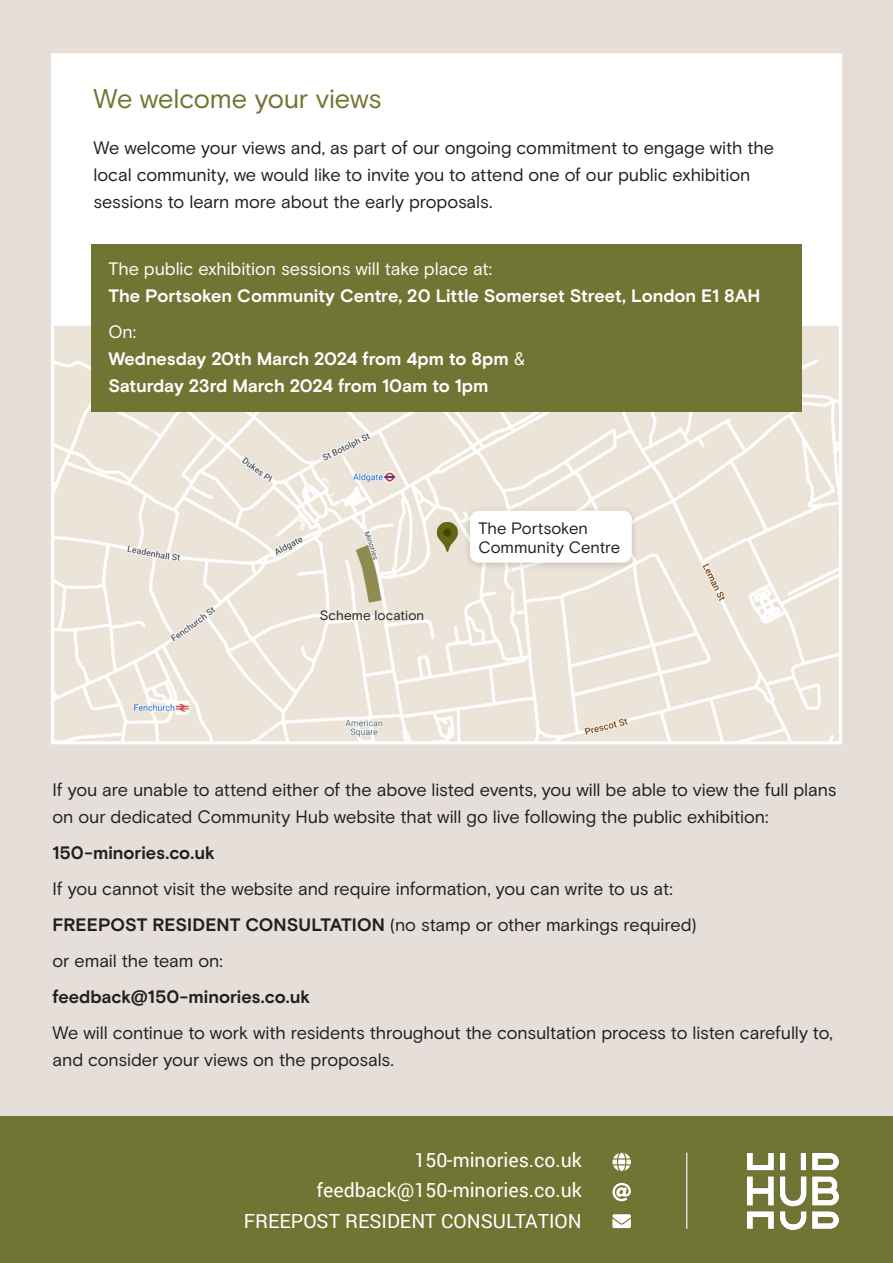
<style>
.page{position:relative;width:893px;height:1263px;background:#e6ded9}
.page>*{position:absolute;margin:0;border:0;box-sizing:border-box;transform-origin:0 0}
.t1{font:27px "Basis Grotesque Pro";letter-spacing:-.005em;color:#727532}
.t2{font:19.5px "Roboto";color:#fff}
.t3{font:18px/27px "Basis Grotesque Pro";letter-spacing:-.005em;color:#231f20}
.t4{font:700 18px "Basis Grotesque Pro";letter-spacing:-.005em;color:#fff}
.t5{font:18px "Basis Grotesque Pro";letter-spacing:-.005em;color:#fff}
.t6{font:700 18px "Basis Grotesque Pro";color:#231f20}
.t7{font:16.5px/19.5px "Basis Grotesque Pro";color:#231f20}
.t8{font:13.5px "Basis Grotesque Pro";letter-spacing:.01em;color:#231f20}
.s1{font-weight:400}
.s2{font-weight:700}
</style>
<div class="page">
<div style="left:51px;top:53px;width:791px;height:689px;background:#fff"></div>
<svg style="left:51px;top:321px;width:791px;height:424px"></svg>
<div style="left:91px;top:244px;width:711px;height:168px;background:#717533"></div>
<div style="left:0;top:1116px;width:893px;height:147px;background:#717533"></div>
<img style="left:747px;top:1154px;width:91px;height:75px">
<hr style="left:686px;top:1152px;width:1px;height:77px;background:#d8d9db">
<svg style="left:612px;top:1214px;width:19px;height:15px"></svg>
<svg style="left:612px;top:1182px;width:19px;height:20px"></svg>
<svg style="left:612px;top:1152px;width:19px;height:20px"></svg>
<p class="t1" style="left:94px;top:83px;width:289px">We welcome your views</p>
<p class="t3" style="left:94px;top:134px;width:682px">We welcome your views and, as part of our ongoing commitment to engage with the local community, we would like to invite you to attend one of our public exhibition sessions to learn more about the early proposals.</p>
<p class="t5" style="left:108px;top:258px;width:385px">The public exhibition sessions will take place at:</p>
<p class="t4" style="left:108px;top:285px;width:654px">The Portsoken Community Centre, 20 Little Somerset Street, London E1 8AH</p>
<p class="t5" style="left:108px;top:321px;width:29px">On:</p>
<p class="t4" style="left:108px;top:348px;width:418px">Wednesday 20th March 2024 from 4pm to 8pm <span class="s1">&amp;</span></p>
<p class="t4" style="left:108px;top:375px;width:382px">Saturday 23rd March 2024 from 10am to 1pm</p>
<p class="t8" style="left:320px;top:607px;width:106px">Scheme location</p>
<p class="t7" style="left:478px;top:518px;width:143px">The Portsoken<br>Community Centre</p>
<p class="t3" style="left:53px;top:776px;width:785px">If you are unable to attend either of the above listed events, you will be able to view the full plans on our dedicated Community Hub website that will go live following the public exhibition:</p>
<p class="t6" style="left:53px;top:842px;width:164px">150-minories.co.uk</p>
<p class="t3" style="left:53px;top:875px;width:622px">If you cannot visit the website and require information, you can write to us at:</p>
<p class="t3" style="left:53px;top:911px;width:646px"><span class="s2">FREEPOST RESIDENT CONSULTATION</span> (no stamp or other markings required)</p>
<p class="t3" style="left:53px;top:947px;width:172px">or email the team on:</p>
<p class="t6" style="left:53px;top:986px;width:259px">feedback@150-minories.co.uk</p>
<p class="t3" style="left:53px;top:1019px;width:782px">We will continue to work with residents throughout the consultation process to listen carefully to, and consider your views on the proposals.</p>
<p class="t2" style="left:414px;top:1146px;width:169px">150-minories.co.uk</p>
<p class="t2" style="left:317px;top:1176px;width:267px">feedback@150-minories.co.uk</p>
<p class="t2" style="left:244px;top:1207px;width:340px">FREEPOST RESIDENT CONSULTATION</p>
</div>
